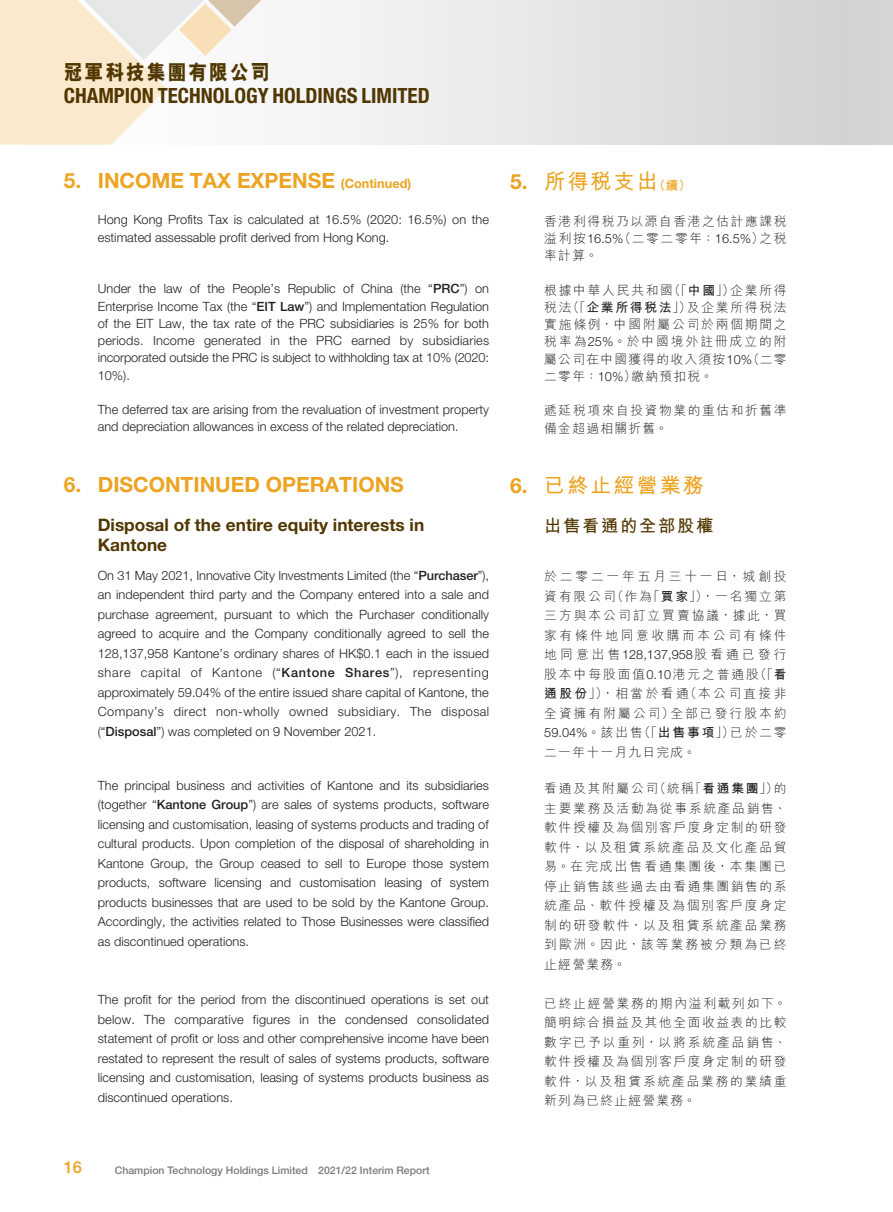
<style>
.page{position:relative;width:893px;height:1212px;background:#fff}
.page>*{position:absolute;margin:0;border:0;box-sizing:border-box;transform-origin:0 0}
.t1{font:700 21px "Helvetica Neue LT Std";color:#eca422}
.t2{font:700 condensed 21px "Helvetica Neue LT Std";color:#513700}
.t3{font:700 21px "M Hei HK";letter-spacing:.1em;color:#eca422}
.t4{font:800 21px "M Hei HK";letter-spacing:.1em;color:#513700;scale:.9 1}
.t5{font:700 17.25px/19.5px "Helvetica Neue LT Std";color:#513700}
.t6{font:700 17.25px "M Hei HK";letter-spacing:.1em;color:#513700}
.t7{font:500 16.5px "Helvetica Neue LT Std";color:#eca422}
.t8{font:300 12.75px/19.5px "Helvetica Neue LT Std";color:#231f20;text-align:justify}
.t9{font:300 12.75px/19.5px "M Hei HK";letter-spacing:.13em;color:#231f20;text-align:justify}
.t10{font:500 10.5px "Helvetica Neue LT Std";color:#787a7d}
.s1{font-size:12.75px}
.s2{font-weight:500}
.s3{font-family:"Helvetica Neue LT Std"}
.s4{font-weight:700}
</style>
<div class="page">
<svg style="left:300px;top:0;width:593px;height:145px"></svg>
<svg style="left:0;top:0;width:261px;height:145px"></svg>
<h1 class="t4" style="left:64px;top:62px;width:230px">冠軍科技集團有限公司</h1>
<h1 class="t2" style="left:64px;top:83px;width:367px">CHAMPION TECHNOLOGY HOLDINGS LIMITED</h1>
<h1 class="t1" style="left:64px;top:167px;width:349px">5. INCOME TAX EXPENSE <span class="s1">(Continued)</span></h1>
<p class="t8" style="left:98px;top:211px;width:393px;line-height:17.2px">Hong Kong Profits Tax is calculated at 16.5% (2020: 16.5%) on the estimated assessable profit derived from Hong Kong.</p>
<p class="t8" style="left:98px;top:280px;width:393px;line-height:17.2px">Under the law of the People’s Republic of China (the “<span class="s2">PRC</span>”) on Enterprise Income Tax (the “<span class="s2">EIT Law</span>”) and Implementation Regulation of the EIT Law, the tax rate of the PRC subsidiaries is 25% for both periods. Income generated in the PRC earned by subsidiaries incorporated outside the PRC is subject to withholding tax at 10% (2020:<br>10%).</p>
<p class="t8" style="left:98px;top:401px;width:393px;line-height:17.2px">The deferred tax are arising from the revaluation of investment property and depreciation allowances in excess of the related depreciation.</p>
<h1 class="t1" style="left:64px;top:472px;width:342px">6. DISCONTINUED OPERATIONS</h1>
<h2 class="t5" style="left:98px;top:515px;width:328px">Disposal of the entire equity interests in<br>Kantone</h2>
<p class="t8" style="left:98px;top:565px;width:393px">On 31 May 2021, Innovative City Investments Limited (the “<span class="s2">Purchaser</span>”), an independent third party and the Company entered into a sale and purchase agreement, pursuant to which the Purchaser conditionally agreed to acquire and the Company conditionally agreed to sell the 128,137,958 Kantone’s ordinary shares of HK$0.1 each in the issued share capital of Kantone (“<span class="s2">Kantone Shares</span>”), representing approximately 59.04% of the entire issued share capital of Kantone, the Company’s direct non-wholly owned subsidiary. The disposal (“<span class="s2">Disposal</span>”) was completed on 9 November 2021.</p>
<p class="t8" style="left:98px;top:775px;width:393px">The principal business and activities of Kantone and its subsidiaries (together “<span class="s2">Kantone Group</span>”) are sales of systems products, software licensing and customisation, leasing of systems products and trading of cultural products. Upon completion of the disposal of shareholding in Kantone Group, the Group ceased to sell to Europe those system products, software licensing and customisation leasing of system products businesses that are used to be sold by the Kantone Group.<br>Accordingly, the activities related to Those Businesses were classified as discontinued operations.</p>
<p class="t8" style="left:98px;top:990px;width:393px">The profit for the period from the discontinued operations is set out below. The comparative figures in the condensed consolidated statement of profit or loss and other comprehensive income have been restated to represent the result of sales of systems products, software licensing and customisation, leasing of systems products business as discontinued operations.</p>
<h1 class="t3" style="left:510px;top:166px;width:182px"><span class="s3">5.</span> 所得稅支出<span class="s1">（續）</span></h1>
<p class="t9" style="left:544px;top:212px;width:244px;line-height:17.2px">香港利得稅乃以源自香港之估計應課稅溢利按<span class="s3">16.5%</span>（二零二零年：<span class="s3">16.5%</span>）之稅率計算。</p>
<p class="t9" style="left:544px;top:281px;width:244px;line-height:17.2px">根據中華人民共和國（「<span class="s4">中國</span>」）企業所得稅法（「<span class="s4">企業所得稅法</span>」）及企業所得稅法實施條例，中國附屬公司於兩個期間之稅率為<span class="s3">25%</span>。於中國境外註冊成立的附屬公司在中國獲得的收入須按<span class="s3">10%</span>（二零二零年：<span class="s3">10%</span>）繳納預扣稅。</p>
<p class="t9" style="left:544px;top:402px;width:244px;line-height:17.2px">遞延稅項來自投資物業的重估和折舊準備金超過相關折舊。</p>
<h1 class="t3" style="left:510px;top:470px;width:195px"><span class="s3">6.</span> 已終止經營業務</h1>
<h2 class="t6" style="left:544px;top:513px;width:171px">出售看通的全部股權</h2>
<p class="t9" style="left:544px;top:566px;width:244px">於二零二一年五月三十一日，城創投資有限公司（作為「<span class="s4">買家</span>」），一名獨立第三方與本公司訂立買賣協議，據此，買家有條件地同意收購而本公司有條件地同意出售<span class="s3">128,137,958</span>股看通已發行股本中每股面值<span class="s3">0.10</span>港元之普通股（「<span class="s4">看通股份</span>」），相當於看通（本公司直接非全資擁有附屬公司）全部已發行股本約<span class="s3">59.04%</span>。該出售（「<span class="s4">出售事項</span>」）已於二零二一年十一月九日完成。</p>
<p class="t9" style="left:544px;top:779px;width:244px">看通及其附屬公司（統稱「<span class="s4">看通集團</span>」）的主要業務及活動為從事系統產品銷售、軟件授權及為個別客戶度身定制的研發軟件，以及租賃系統產品及文化產品貿易。在完成出售看通集團後，本集團已停止銷售該些過去由看通集團銷售的系統產品、軟件授權及為個別客戶度身定制的研發軟件，以及租賃系統產品業務到歐洲。因此，該等業務被分類為已終止經營業務。</p>
<p class="t9" style="left:544px;top:993px;width:244px">已終止經營業務的期內溢利載列如下。簡明綜合損益及其他全面收益表的比較數字已予以重列，以將系統產品銷售、軟件授權及為個別客戶度身定制的研發軟件，以及租賃系統產品業務的業績重新列為已終止經營業務。</p>
<p class="t7" style="left:64px;top:1157px;width:20px">16</p>
<p class="t10" style="left:115px;top:1164px;width:316px">Champion Technology Holdings Limited 2021/22 Interim Report</p>
</div>
